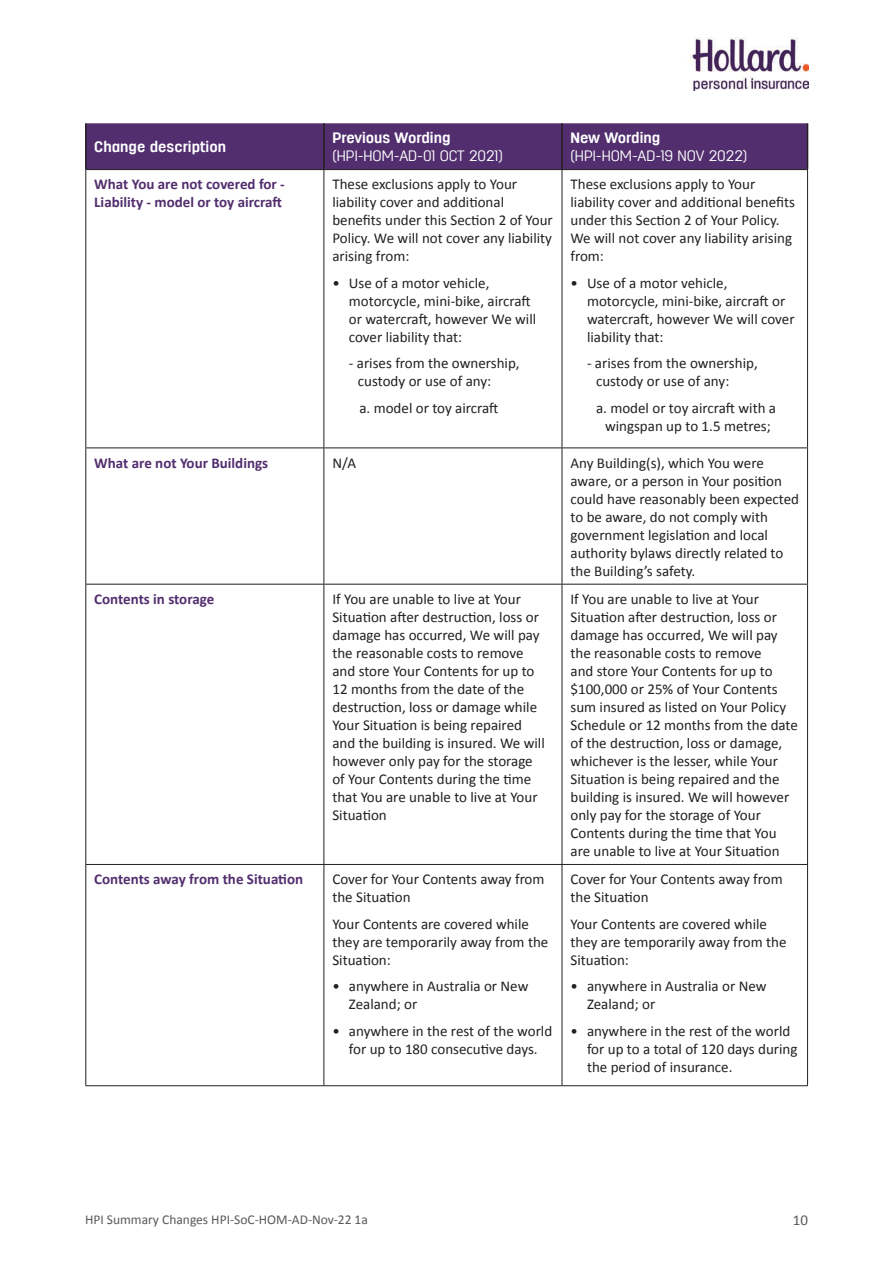
<style>
.page{position:relative;width:893px;height:1263px;background:#fff}
.page>*{position:absolute;margin:0;border:0;box-sizing:border-box;transform-origin:0 0}
.Table_text{font:15px/18px "Calibri";color:#231f20}
.Table_2nd_dot_point{font:15px/18px "Calibri";color:#231f20}
.Bold_purple_table{font:700 15px/18px "Calibri";color:#522e6e}
.t1{font:300 15px "Antartida Rounded";color:#fff}
.t2{font:700 15px "Antartida Rounded";color:#fff}
.t3{font:15px "Calibri";color:#58595b}
.t4{font:13.5px "Calibri";color:#58595b}
</style>
<div class="page">
<img style="left:690px;top:37px;width:118px;height:53px">
<div style="left:87px;top:123px;width:720px;height:46px;background:#522e6e"></div>
<hr style="left:85px;top:123px;width:2px;height:46px;background:#231f20">
<hr style="left:323px;top:123px;width:2px;height:46px;background:#231f20">
<hr style="left:561px;top:123px;width:2px;height:46px;background:#231f20">
<hr style="left:807px;top:123px;width:1px;height:46px;background:#231f20">
<hr style="left:85px;top:169px;width:239px;height:1px;background:#231f20">
<hr style="left:85px;top:170px;width:1px;height:277px;background:#231f20">
<hr style="left:324px;top:169px;width:238px;height:1px;background:#231f20">
<hr style="left:323px;top:170px;width:1px;height:277px;background:#231f20">
<hr style="left:562px;top:169px;width:246px;height:1px;background:#231f20">
<hr style="left:562px;top:170px;width:1px;height:277px;background:#231f20">
<hr style="left:807px;top:170px;width:1px;height:277px;background:#231f20">
<hr style="left:85px;top:447px;width:239px;height:1px;background:#231f20">
<hr style="left:85px;top:448px;width:1px;height:136px;background:#231f20">
<hr style="left:324px;top:447px;width:238px;height:1px;background:#231f20">
<hr style="left:323px;top:448px;width:1px;height:136px;background:#231f20">
<hr style="left:562px;top:447px;width:246px;height:1px;background:#231f20">
<hr style="left:562px;top:448px;width:1px;height:136px;background:#231f20">
<hr style="left:807px;top:448px;width:1px;height:136px;background:#231f20">
<hr style="left:85px;top:584px;width:239px;height:1px;background:#231f20">
<hr style="left:85px;top:584px;width:1px;height:280px;background:#231f20">
<hr style="left:324px;top:584px;width:238px;height:1px;background:#231f20">
<hr style="left:323px;top:584px;width:1px;height:280px;background:#231f20">
<hr style="left:562px;top:584px;width:246px;height:1px;background:#231f20">
<hr style="left:562px;top:584px;width:1px;height:280px;background:#231f20">
<hr style="left:807px;top:584px;width:1px;height:280px;background:#231f20">
<hr style="left:85px;top:864px;width:239px;height:1px;background:#231f20">
<hr style="left:85px;top:865px;width:1px;height:220px;background:#231f20">
<hr style="left:324px;top:864px;width:238px;height:1px;background:#231f20">
<hr style="left:323px;top:865px;width:1px;height:220px;background:#231f20">
<hr style="left:562px;top:864px;width:246px;height:1px;background:#231f20">
<hr style="left:562px;top:865px;width:1px;height:220px;background:#231f20">
<hr style="left:807px;top:865px;width:1px;height:220px;background:#231f20">
<hr style="left:85px;top:1085px;width:239px;height:1px;background:#231f20">
<hr style="left:324px;top:1085px;width:238px;height:1px;background:#231f20">
<hr style="left:562px;top:1085px;width:246px;height:1px;background:#231f20">
<p class="t2" style="left:94px;top:138px;width:133px">Change description</p>
<p class="t2" style="left:332px;top:129px;width:120px">Previous Wording</p>
<p class="t1" style="left:332px;top:148px;width:172px">(HPI-HOM-AD-01 OCT 2021)</p>
<p class="Bold_purple_table" style="left:94px;top:175px;width:192px">What You are not covered for -<br>Liability - model or toy aircraft</p>
<p class="Table_text" style="left:332px;top:175px;width:222px">These exclusions apply to Your liability cover and additional benefits under this Section 2 of Your<br>Policy. We will not cover any liability arising from:</p>
<p class="Table_text" style="left:349px;top:273px;width:189px;text-indent:-16px">• Use of a motor vehicle, motorcycle, mini-bike, aircraft or watercraft, however We will cover liability that:</p>
<p class="Table_2nd_dot_point" style="left:358px;top:354px;width:163px;text-indent:-9px">- arises from the ownership, custody or use of any:</p>
<p class="Table_2nd_dot_point" style="left:359px;top:398px;width:141px">a. model or toy aircraft</p>
<p class="t2" style="left:570px;top:129px;width:91px">New Wording</p>
<p class="t1" style="left:570px;top:148px;width:178px">(HPI-HOM-AD-19 NOV 2022)</p>
<p class="Table_text" style="left:570px;top:175px;width:226px">These exclusions apply to Your liability cover and additional benefits under this Section 2 of Your Policy.<br>We will not cover any liability arising from:</p>
<p class="Table_text" style="left:587px;top:273px;width:209px;text-indent:-16px">• Use of a motor vehicle, motorcycle, mini-bike, aircraft or watercraft, however We will cover liability that:</p>
<p class="Table_2nd_dot_point" style="left:596px;top:354px;width:163px;text-indent:-9px">- arises from the ownership, custody or use of any:</p>
<p class="Table_2nd_dot_point" style="left:596px;top:398px;width:182px;text-align:center">a. model or toy aircraft with a wingspan up to 1.5 metres;</p>
<p class="Bold_purple_table" style="left:94px;top:453px;width:175px">What are not Your Buildings</p>
<p class="Table_text" style="left:332px;top:453px;width:25px">N/A</p>
<p class="Table_text" style="left:570px;top:453px;width:230px">Any Building(s), which You were aware, or a person in Your position could have reasonably been expected to be aware, do not comply with government legislation and local authority bylaws directly related to the Building’s safety.</p>
<p class="Bold_purple_table" style="left:94px;top:589px;width:121px">Contents in storage</p>
<p class="Table_text" style="left:332px;top:589px;width:214px">If You are unable to live at Your<br>Situation after destruction, loss or damage has occurred, We will pay the reasonable costs to remove and store Your Contents for up to<br>12 months from the date of the destruction, loss or damage while<br>Your Situation is being repaired and the building is insured. We will however only pay for the storage of Your Contents during the time that You are unable to live at Your<br>Situation</p>
<p class="Table_text" style="left:570px;top:589px;width:229px">If You are unable to live at Your Situation after destruction, loss or damage has occurred, We will pay the reasonable costs to remove<br>and store Your Contents for up to $100,000 or 25% of Your Contents sum insured as listed on Your Policy Schedule or 12 months from the date of the destruction, loss or damage, whichever is the lesser, while Your Situation is being repaired and the building is insured. We will however only pay for the storage of Your Contents during the time that You are unable to live at Your Situation</p>
<p class="Bold_purple_table" style="left:94px;top:869px;width:210px">Contents away from the Situation</p>
<p class="Table_text" style="left:332px;top:869px;width:214px">Cover for Your Contents away from the Situation</p>
<p class="Table_text" style="left:332px;top:914px;width:217px">Your Contents are covered while they are temporarily away from the<br>Situation:</p>
<p class="Table_text" style="left:349px;top:976px;width:181px;text-indent:-16px">• anywhere in Australia or New<br>Zealand; or</p>
<p class="Table_text" style="left:332px;top:1021px;width:221px;text-align:center">• anywhere in the rest of the world for up to 180 consecutive days.</p>
<p class="Table_text" style="left:570px;top:869px;width:214px">Cover for Your Contents away from the Situation</p>
<p class="Table_text" style="left:570px;top:914px;width:217px">Your Contents are covered while they are temporarily away from the<br>Situation:</p>
<p class="Table_text" style="left:587px;top:976px;width:181px;text-indent:-16px">• anywhere in Australia or New<br>Zealand; or</p>
<p class="Table_text" style="left:587px;top:1021px;width:212px;text-indent:-16px">• anywhere in the rest of the world for up to a total of 120 days during the period of insurance.</p>
<p class="t4" style="left:85px;top:1211px;width:284px">HPI Summary Changes HPI-SoC-HOM-AD-Nov-22 1a</p>
<p class="t3" style="left:793px;top:1211px;width:17px">10</p>
</div>
